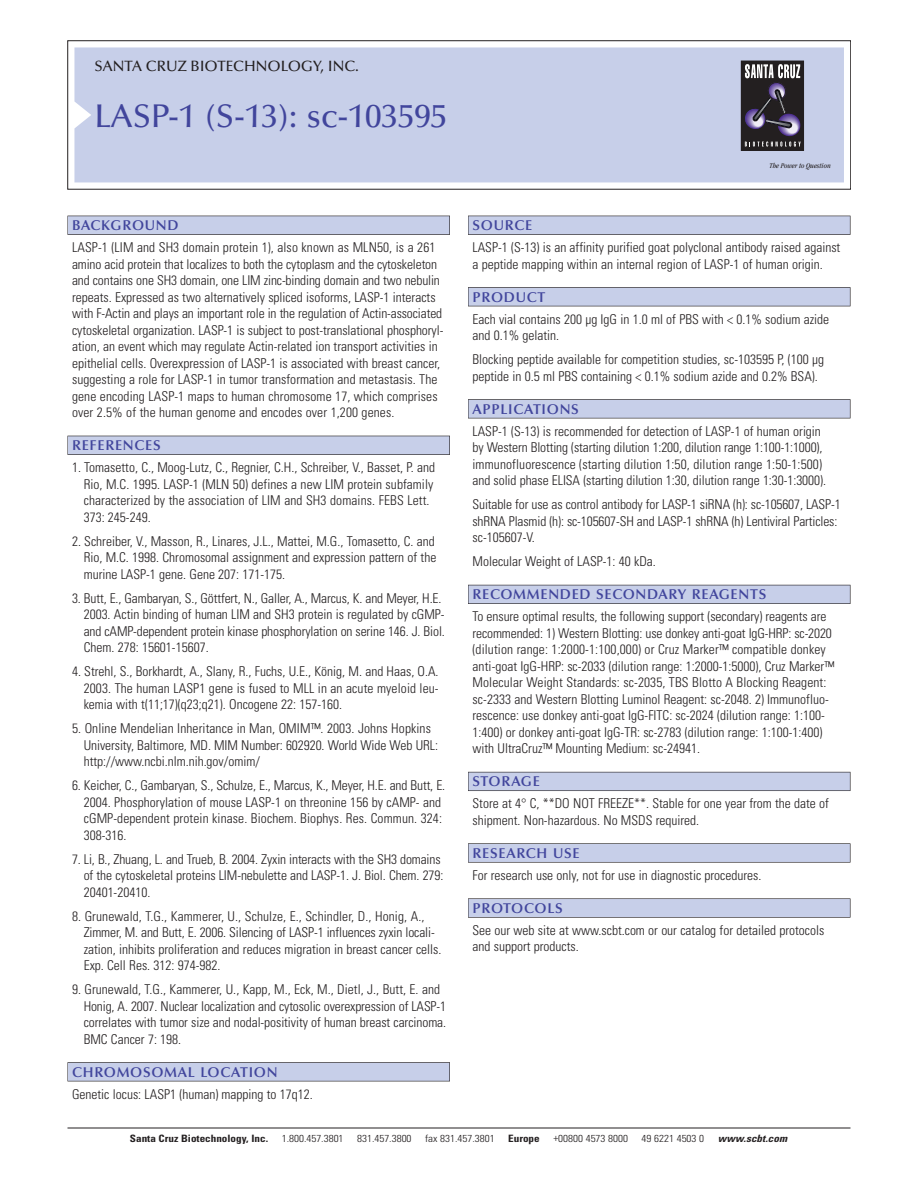
<style>
.page{position:relative;width:918px;height:1188px;background:#fff}
.page>*{position:absolute;margin:0;border:0;box-sizing:border-box;transform-origin:0 0}
.t1{font:500 33px "Optima";color:#41459c}
.t2{font:500 15px "Optima";color:#231f20}
.t3{font:600 14.25px "Optima";letter-spacing:.05em;color:#41459c}
.t4{font:300 condensed 13.5px/16.5px "Univers";color:#231f20}
.t5{font:300 condensed 10.2px "Univers";color:#231f20;scale:1.1 1}
.t6{font:700 condensed 10.2px "Univers";color:#231f20;scale:1.1 1}
.t7{font:italic 700 condensed 10.2px "Univers";color:#231f20;scale:1.1 1}
.t8{font:italic condensed 7.5px "Garamond";color:#231f20}
</style>
<div class="page">
<div style="left:74px;top:47px;width:770px;height:135px;background:#c7cfe9"></div>
<div style="left:741px;top:61px;width:62px;height:89px;background:#231f20"></div>
<div style="left:741px;top:61px;width:63px;height:90px;border:1px solid #231f20"></div>
<svg style="left:741px;top:64px;width:64px;height:83px"></svg>
<div style="left:68px;top:216px;width:382px;height:19px;background:#64636a"></div>
<div style="left:68px;top:216px;width:381px;height:18px;background:#c7cfe9"></div>
<div style="left:68px;top:436px;width:382px;height:19px;background:#62626a"></div>
<div style="left:68px;top:436px;width:381px;height:18px;background:#c7cfe9"></div>
<div style="left:68px;top:1062px;width:382px;height:19px;background:#67666b"></div>
<div style="left:68px;top:1063px;width:381px;height:18px;background:#c7cfe9"></div>
<div style="left:468px;top:216px;width:382px;height:19px;background:#64636a"></div>
<div style="left:468px;top:216px;width:382px;height:18px;background:#c7cfe9"></div>
<div style="left:468px;top:287px;width:382px;height:19px;background:#64636a"></div>
<div style="left:468px;top:288px;width:382px;height:18px;background:#c7cfe9"></div>
<div style="left:468px;top:399px;width:382px;height:19px;background:#67666b"></div>
<div style="left:468px;top:400px;width:382px;height:18px;background:#c7cfe9"></div>
<div style="left:468px;top:585px;width:382px;height:19px;background:#63646e"></div>
<div style="left:468px;top:585px;width:382px;height:18px;background:#c7cfe9"></div>
<div style="left:468px;top:772px;width:382px;height:19px;background:#696a75"></div>
<div style="left:468px;top:772px;width:382px;height:18px;background:#c7cfe9"></div>
<div style="left:468px;top:843px;width:382px;height:20px;background:#7a7879"></div>
<div style="left:468px;top:844px;width:382px;height:18px;background:#c7cfe9"></div>
<div style="left:468px;top:898px;width:382px;height:20px;background:#7b7879"></div>
<div style="left:468px;top:899px;width:382px;height:18px;background:#c7cfe9"></div>
<hr style="left:68px;top:1128px;width:782px;height:1px;background:#231f20">
<p class="t2" style="left:94px;top:60px;width:266px">SANTA CRUZ BIOTECHNOLOGY, INC.</p>
<h1 class="t1" style="left:94px;top:102px;width:354px">LASP-1 (S-13): sc-103595</h1>
<p class="t3" style="left:72px;top:219px;width:108px">BACKGROUND</p>
<p class="t4" style="left:72px;top:240px;width:373px">LASP-1 (LIM and SH3 domain protein 1), also known as MLN50, is a 261 amino acid protein that localizes to both the cytoplasm and the cytoskeleton and contains one SH3 domain, one LIM zinc-binding domain and two nebulin repeats. Expressed as two alternatively spliced isoforms, LASP-1 interacts with F-Actin and plays an important role in the regulation of Actin-associated cytoskeletal organization. LASP-1 is subject to post-translational phosphoryl&shy;ation, an event which may regulate Actin-related ion transport activities in epithelial cells. Overexpression of LASP-1 is associated with breast cancer, suggesting a role for LASP-1 in tumor transformation and metastasis. The gene encoding LASP-1 maps to human chromosome 17, which comprises over 2.5% of the human genome and encodes over 1,200 genes.</p>
<p class="t3" style="left:72px;top:439px;width:90px">REFERENCES</p>
<p class="t4" style="left:84px;top:460px;width:353px;text-indent:-12px">1. Tomasetto, C., Moog-Lutz, C., Regnier, C.H., Schreiber, V., Basset, P. and Rio, M.C. 1995. LASP-1 (MLN 50) defines a new LIM protein subfamily characterized by the association of LIM and SH3 domains. FEBS Lett.<br>373: 245-249.</p>
<p class="t4" style="left:84px;top:534px;width:354px;text-align:justify;text-indent:-12px">2. Schreiber, V., Masson, R., Linares, J.L., Mattei, M.G., Tomasetto, C. and Rio, M.C. 1998. Chromosomal assignment and expression pattern of the murine LASP-1 gene. Gene 207: 171-175.</p>
<p class="t4" style="left:84px;top:591px;width:363px;text-indent:-12px">3. Butt, E., Gambaryan, S., Göttfert, N., Galler, A., Marcus, K. and Meyer, H.E.<br>2003. Actin binding of human LIM and SH3 protein is regulated by cGMP&shy;and cAMP-dependent protein kinase phosphorylation on serine 146. J. Biol.<br>Chem. 278: 15601-15607.</p>
<p class="t4" style="left:84px;top:664px;width:357px;text-align:justify;text-indent:-12px">4. Strehl, S., Borkhardt, A., Slany, R., Fuchs, U.E., König, M. and Haas, O.A.<br>2003. The human LASP1 gene is fused to MLL in an acute myeloid leu&shy;kemia with t(11;17)(q23;q21). Oncogene 22: 157-160.</p>
<p class="t4" style="left:84px;top:721px;width:356px;text-indent:-12px">5. Online Mendelian Inheritance in Man, OMIM™. 2003. Johns Hopkins<br>University, Baltimore, MD. MIM Number: 602920. World Wide Web URL: http://www.ncbi.nlm.nih.gov/omim/</p>
<p class="t4" style="left:84px;top:778px;width:363px;text-indent:-12px">6. Keicher, C., Gambaryan, S., Schulze, E., Marcus, K., Meyer, H.E. and Butt, E.<br>2004. Phosphorylation of mouse LASP-1 on threonine 156 by cAMP- and cGMP-dependent protein kinase. Biochem. Biophys. Res. Commun. 324:<br>308-316.</p>
<p class="t4" style="left:84px;top:852px;width:361px;text-indent:-12px">7. Li, B., Zhuang, L. and Trueb, B. 2004. Zyxin interacts with the SH3 domains of the cytoskeletal proteins LIM-nebulette and LASP-1. J. Biol. Chem. 279:<br>20401-20410.</p>
<p class="t4" style="left:84px;top:909px;width:359px;text-indent:-12px">8. Grunewald, T.G., Kammerer, U., Schulze, E., Schindler, D., Honig, A., Zimmer, M. and Butt, E. 2006. Silencing of LASP-1 influences zyxin locali&shy;zation, inhibits proliferation and reduces migration in breast cancer cells.<br>Exp. Cell Res. 312: 974-982.</p>
<p class="t4" style="left:84px;top:982px;width:364px;text-indent:-12px">9. Grunewald, T.G., Kammerer, U., Kapp, M., Eck, M., Dietl, J., Butt, E. and Honig, A. 2007. Nuclear localization and cytosolic overexpression of LASP-1 correlates with tumor size and nodal-positivity of human breast carcinoma.<br>BMC Cancer 7: 198.</p>
<p class="t3" style="left:72px;top:1066px;width:207px">CHROMOSOMAL LOCATION</p>
<p class="t4" style="left:72px;top:1087px;width:242px">Genetic locus: LASP1 (human) mapping to 17q12.</p>
<p class="t8" style="left:769px;top:163px;width:63px">The Power to Question</p>
<p class="t3" style="left:473px;top:219px;width:61px">SOURCE</p>
<p class="t4" style="left:473px;top:240px;width:369px">LASP-1 (S-13) is an affinity purified goat polyclonal antibody raised against a peptide mapping within an internal region of LASP-1 of human origin.</p>
<p class="t3" style="left:473px;top:291px;width:74px">PRODUCT</p>
<p class="t4" style="left:473px;top:312px;width:358px">Each vial contains 200 µg IgG in 1.0 ml of PBS with &lt; 0.1% sodium azide and 0.1% gelatin.</p>
<p class="t4" style="left:473px;top:352px;width:353px">Blocking peptide available for competition studies, sc-103595 P, (100 µg peptide in 0.5 ml PBS containing &lt; 0.1% sodium azide and 0.2% BSA).</p>
<p class="t3" style="left:473px;top:403px;width:108px">APPLICATIONS</p>
<p class="t4" style="left:473px;top:424px;width:355px">LASP-1 (S-13) is recommended for detection of LASP-1 of human origin by Western Blotting (starting dilution 1:200, dilution range 1:100-1:1000), immunofluorescence (starting dilution 1:50, dilution range 1:50-1:500) and solid phase ELISA (starting dilution 1:30, dilution range 1:30-1:3000).</p>
<p class="t4" style="left:473px;top:498px;width:370px">Suitable for use as control antibody for LASP-1 siRNA (h): sc-105607, LASP-1 shRNA Plasmid (h): sc-105607-SH and LASP-1 shRNA (h) Lentiviral Particles: sc-105607-V.</p>
<p class="t4" style="left:473px;top:555px;width:185px">Molecular Weight of LASP-1: 40 kDa.</p>
<p class="t3" style="left:473px;top:588px;width:295px">RECOMMENDED SECONDARY REAGENTS</p>
<p class="t4" style="left:473px;top:610px;width:363px">To ensure optimal results, the following support (secondary) reagents are recommended: 1) Western Blotting: use donkey anti-goat IgG-HRP: sc-2020 (dilution range: 1:2000-1:100,000) or Cruz Marker™ compatible donkey anti-goat IgG-HRP: sc-2033 (dilution range: 1:2000-1:5000), Cruz Marker™ Molecular Weight Standards: sc-2035, TBS Blotto A Blocking Reagent: sc-2333 and Western Blotting Luminol Reagent: sc-2048. 2) Immunofluo&shy;rescence: use donkey anti-goat IgG-FITC: sc-2024 (dilution range: 1:100- 1:400) or donkey anti-goat IgG-TR: sc-2783 (dilution range: 1:100-1:400) with UltraCruz™ Mounting Medium: sc-24941.</p>
<p class="t3" style="left:473px;top:775px;width:69px">STORAGE</p>
<p class="t4" style="left:473px;top:797px;width:358px">Store at 4° C, **DO NOT FREEZE**. Stable for one year from the date of shipment. Non-hazardous. No MSDS required.</p>
<p class="t3" style="left:473px;top:847px;width:109px">RESEARCH USE</p>
<p class="t4" style="left:473px;top:868px;width:290px">For research use only, not for use in diagnostic procedures.</p>
<p class="t3" style="left:473px;top:902px;width:92px">PROTOCOLS</p>
<p class="t4" style="left:473px;top:923px;width:353px">See our web site at www.scbt.com or our catalog for detailed protocols and support products.</p>
<p class="t6" style="left:130px;top:1135px;width:127px">Santa Cruz Biotechnology, Inc.</p>
<p class="t5" style="left:282px;top:1135px;width:58px">1.800.457.3801</p>
<p class="t5" style="left:357px;top:1135px;width:51px">831.457.3800</p>
<p class="t5" style="left:425px;top:1135px;width:65px">fax 831.457.3801</p>
<p class="t6" style="left:508px;top:1135px;width:30px">Europe</p>
<p class="t5" style="left:553px;top:1135px;width:69px">+00800 4573 8000</p>
<p class="t5" style="left:642px;top:1135px;width:58px">49 6221 4503 0</p>
<p class="t7" style="left:718px;top:1135px;width:67px">www.scbt.com</p>
</div>
